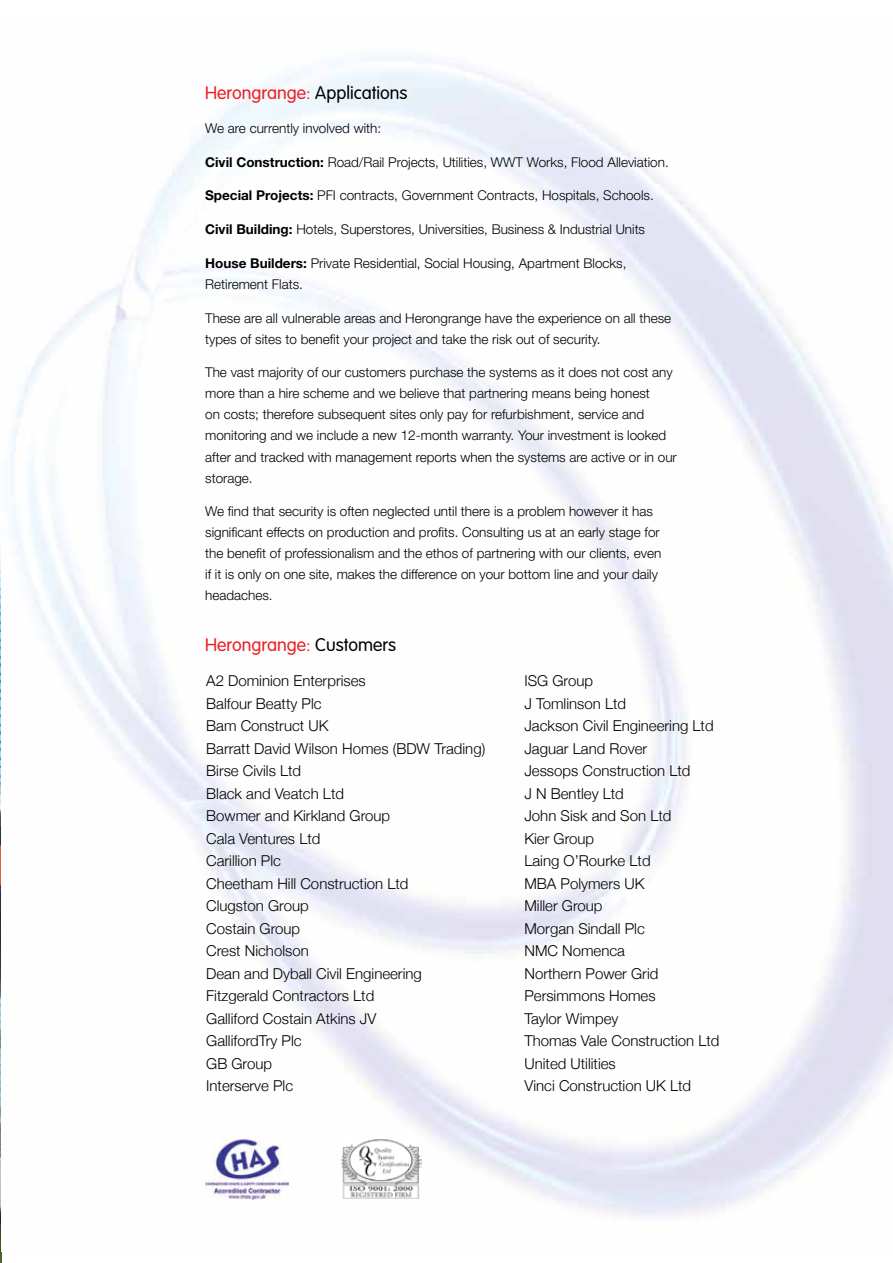
<style>
.page{position:relative;width:893px;height:1263px;background:#fff}
.page>*{position:absolute;margin:0;border:0;box-sizing:border-box;transform-origin:0 0}
.t1{font:300 18px "VAG Rounded";color:#ed1d24}
.t2{font:300 15px/22.5px "Helvetica Neue";color:#000}
.t3{font:300 13.5px/21px "Helvetica Neue";color:#000}
.s1{color:#000}
.s2{font-weight:700}
</style>
<div class="page">
<img style="left:0;top:548px;width:1px;height:714px">
<img style="left:205px;top:1139px;width:84px;height:60px">
<img style="left:341px;top:1139px;width:81px;height:59px">
<h1 class="t1" style="left:205px;top:83px;width:204px">Herongrange: <span class="s1">Applications</span></h1>
<p class="t3" style="left:205px;top:117px;width:178px">We are currently involved with:</p>
<p class="t3" style="left:205px;top:151px;width:465px"><span class="s2">Civil Construction:</span> Road/Rail Projects, Utilities, WWT Works, Flood Alleviation.</p>
<p class="t3" style="left:205px;top:185px;width:450px"><span class="s2">Special Projects:</span> PFI contracts, Government Contracts, Hospitals, Schools.</p>
<p class="t3" style="left:205px;top:219px;width:441px"><span class="s2">Civil Building:</span> Hotels, Superstores, Universities, Business &amp; Industrial Units</p>
<p class="t3" style="left:205px;top:252px;width:423px"><span class="s2">House Builders:</span> Private Residential, Social Housing, Apartment Blocks,<br>Retirement Flats.</p>
<p class="t3" style="left:205px;top:307px;width:467px">These are all vulnerable areas and Herongrange have the experience on all these types of sites to benefit your project and take the risk out of security.</p>
<p class="t3" style="left:205px;top:362px;width:473px">The vast majority of our customers purchase the systems as it does not cost any more than a hire scheme and we believe that partnering means being honest<br>on costs; therefore subsequent sites only pay for refurbishment, service and monitoring and we include a new 12-month warranty. Your investment is looked after and tracked with management reports when the systems are active or in our storage.</p>
<p class="t3" style="left:205px;top:501px;width:458px">We find that security is often neglected until there is a problem however it has significant effects on production and profits. Consulting us at an early stage for the benefit of professionalism and the ethos of partnering with our clients, even if it is only on one site, makes the difference on your bottom line and your daily headaches.</p>
<h1 class="t1" style="left:205px;top:634px;width:192px">Herongrange: <span class="s1">Customers</span></h1>
<p class="t2" style="left:206px;top:669px;width:281px">A2 Dominion Enterprises<br>Balfour Beatty Plc<br>Bam Construct UK<br>Barratt David Wilson Homes (BDW Trading)<br>Birse Civils Ltd<br>Black and Veatch Ltd<br>Bowmer and Kirkland Group<br>Cala Ventures Ltd<br>Carillion Plc<br>Cheetham Hill Construction Ltd<br>Clugston Group<br>Costain Group<br>Crest Nicholson<br>Dean and Dyball Civil Engineering<br>Fitzgerald Contractors Ltd<br>Galliford Costain Atkins JV<br>GallifordTry Plc<br>GB Group<br>Interserve Plc</p>
<p class="t2" style="left:524px;top:669px;width:197px">ISG Group<br>J Tomlinson Ltd<br>Jackson Civil Engineering Ltd<br>Jaguar Land Rover<br>Jessops Construction Ltd<br>J N Bentley Ltd<br>John Sisk and Son Ltd<br>Kier Group<br>Laing O’Rourke Ltd<br>MBA Polymers UK<br>Miller Group<br>Morgan Sindall Plc<br>NMC Nomenca<br>Northern Power Grid<br>Persimmons Homes<br>Taylor Wimpey<br>Thomas Vale Construction Ltd<br>United Utilities<br>Vinci Construction UK Ltd</p>
</div>
